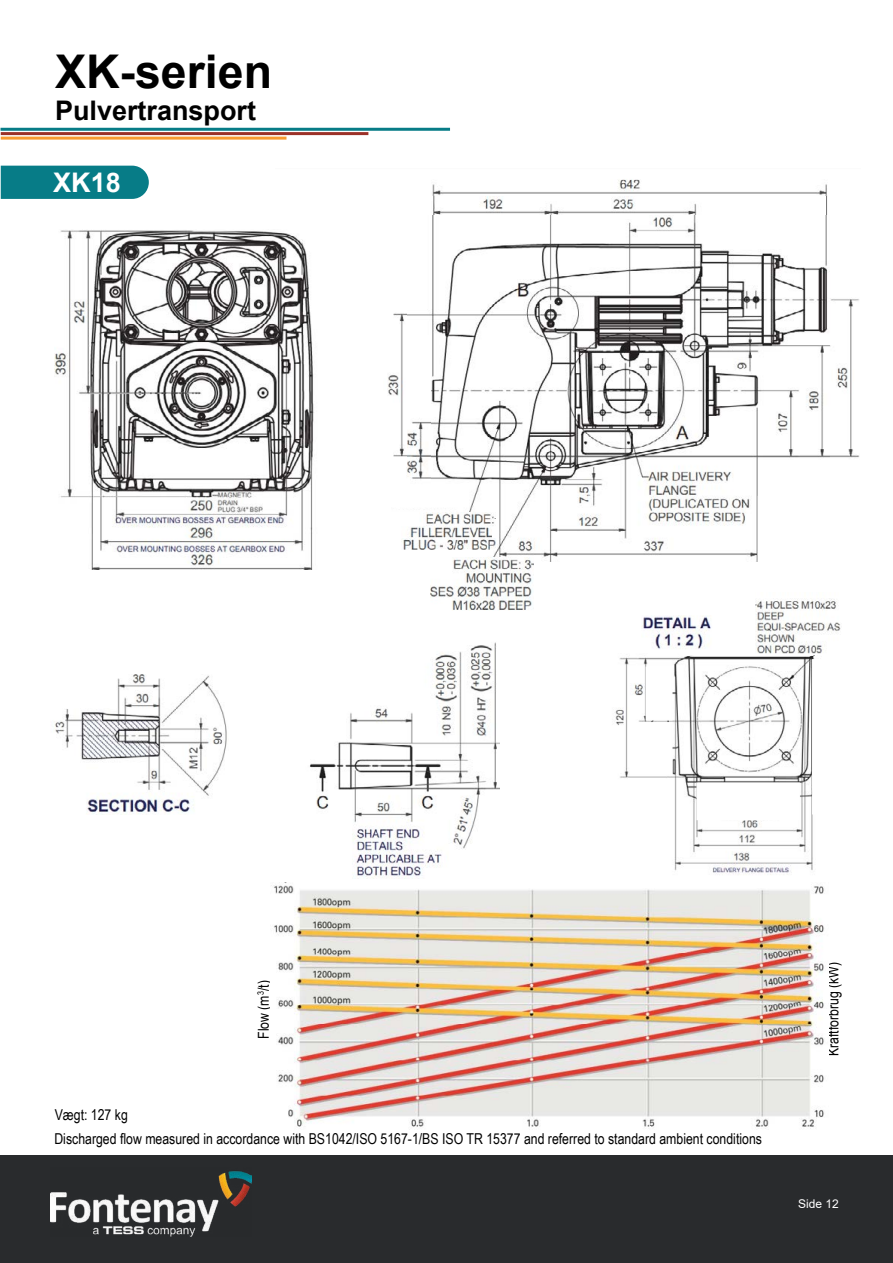
<style>
.page{position:relative;width:893px;height:1263px;background:#fff}
.page>*{position:absolute;margin:0;border:0;box-sizing:border-box;transform-origin:0 0}
.t1{font:700 46.5px "Arial";color:#000}
.t2{font:700 27px "Arial";color:#000}
.t3{font:700 27px "Arial";color:#fff}
.t4{font:15px "Arial Narrow";color:#000}
.t5{font:12px "Arial";color:#fff}
</style>
<div class="page">
<div style="left:0;top:1155px;width:893px;height:108px;background:#292b2d"></div>
<img style="left:50px;top:1171px;width:202px;height:66px">
<hr style="left:1px;top:128px;width:449px;height:3px;background:#077c87">
<hr style="left:1px;top:132px;width:367px;height:3px;background:#9b3128">
<hr style="left:1px;top:137px;width:285px;height:3px;background:#f89b31">
<img style="left:407px;top:214px;width:453px;height:348px">
<img style="left:615px;top:655px;width:200px;height:220px">
<img style="left:432px;top:179px;width:395px;height:35px">
<img style="left:310px;top:642px;width:190px;height:237px">
<img style="left:55px;top:674px;width:172px;height:140px">
<img style="left:271px;top:885px;width:553px;height:244px">
<div style="left:1px;top:166px;width:148px;height:33px;background:#077c87"></div>
<div style="left:758px;top:496px;width:112px;height:92px;background:#fff"></div>
<img style="left:407px;top:336px;width:23px;height:149px">
<img style="left:383px;top:309px;width:24px;height:158px">
<img style="left:430px;top:557px;width:103px;height:53px">
<div style="left:337px;top:510px;width:112px;height:32px;background:#fff"></div>
<img style="left:426px;top:512px;width:69px;height:14px">
<img style="left:409px;top:526px;width:82px;height:13px">
<img style="left:401px;top:539px;width:96px;height:11px">
<img style="left:54px;top:230px;width:260px;height:339px">
<div style="left:680px;top:622px;width:133px;height:34px;background:#fff"></div>
<div style="left:696px;top:782px;width:104px;height:38px;background:#fff;border:2px solid #fff"></div>
<div style="left:812px;top:659px;width:22px;height:155px;background:#fff"></div>
<div style="left:634px;top:722px;width:38px;height:53px;background:#fff"></div>
<div style="left:646px;top:666px;width:26px;height:54px;background:#fff"></div>
<img style="left:756px;top:593px;width:85px;height:62px">
<img style="left:642px;top:615px;width:71px;height:36px">
<h1 class="t1" style="left:55px;top:39px;width:219px">XK-serien</h1>
<h2 class="t2" style="left:55px;top:92px;width:203px">Pulvertransport</h2>
<h2 class="t3" style="left:53px;top:164px;width:69px">XK18</h2>
<p class="t4" style="left:55px;top:1103px;width:75px">Vægt: 127 kg</p>
<p class="t4" style="left:253px;top:1039px;width:60px;rotate:-90deg">Flow (m<sup>3</sup>/t)</p>
<p class="t4" style="left:54px;top:1128px;width:709px">Discharged flow measured in accordance with BS1042/ISO 5167-1/BS ISO TR 15377 and referred to standard ambient conditions</p>
<p class="t4" style="left:822px;top:1056px;width:96px;rotate:-90deg">Kraftforbrug (kW)</p>
<p class="t5" style="left:798px;top:1196px;width:42px">Side 12</p>
</div>
